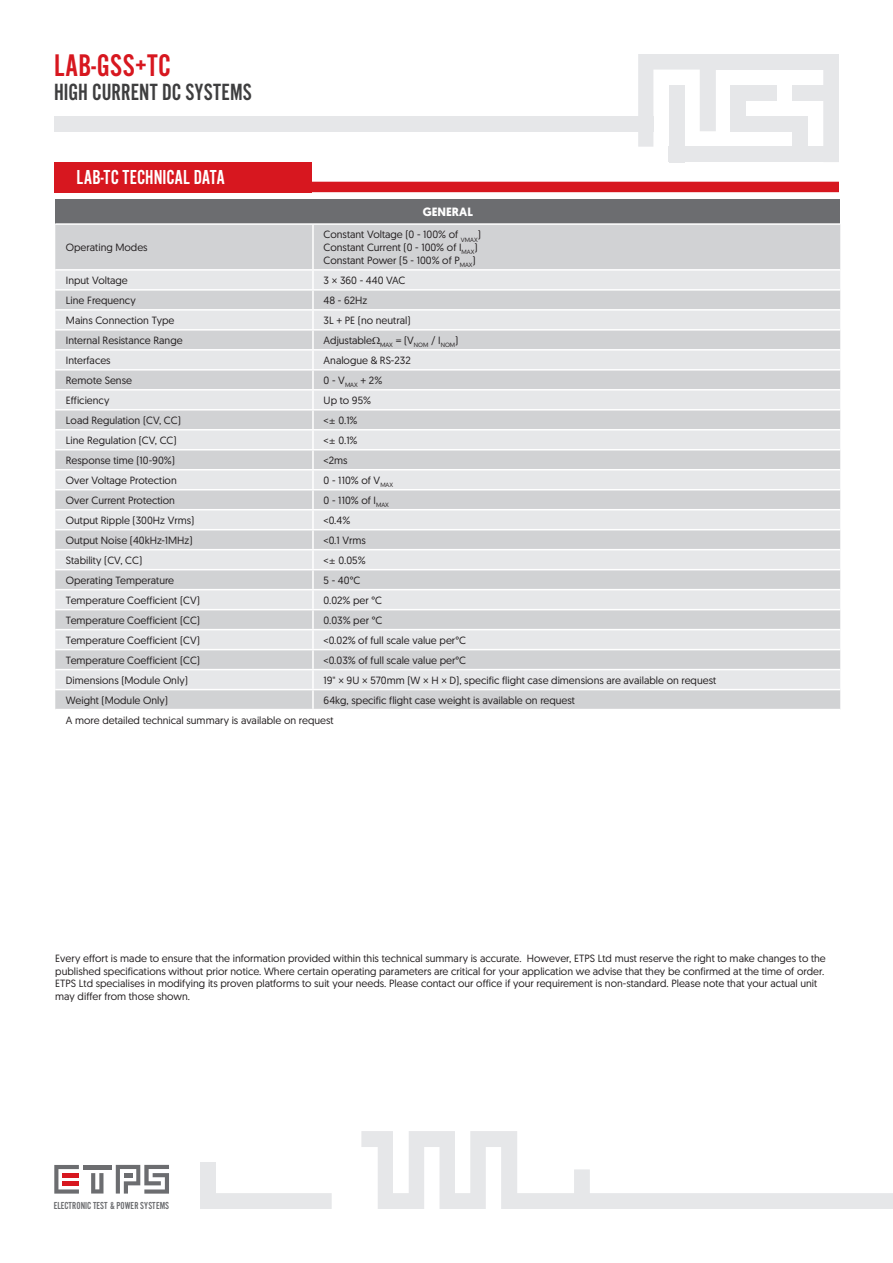
<style>
.page{position:relative;width:893px;height:1263px;background:#fff}
.page>*{position:absolute;margin:0;border:0;box-sizing:border-box;transform-origin:0 0}
.t1{font:32.55px "Alternate Got No 2 D";letter-spacing:.01em;color:#d7171f}
.t2{font:24.3px "Alternate Got No 2 D";color:#3e3e3f}
.t3{font:21px "Alternate Got No 2 D";color:#fff}
.t4{font:700 12px "Geomanist";color:#fff}
.t5{font:10.5px/12.6px "Geomanist";color:#231f20}
.t6{font:10.5px "Alternate Got No 2 D";color:#6c6d70}
.s1{font-family:"Helvetica";font-weight:300}
</style>
<div class="page">
<svg style="left:91px;top:1173px;width:12px;height:20px"></svg>
<svg style="left:54px;top:1165px;width:25px;height:28px"></svg>
<hr style="left:62px;top:1173px;width:17px;height:4px;background:#d7171f">
<hr style="left:62px;top:1181px;width:17px;height:4px;background:#d7171f">
<hr style="left:83px;top:1165px;width:29px;height:4px;background:#6c6d70">
<svg style="left:116px;top:1165px;width:53px;height:28px"></svg>
<div style="left:312px;top:182px;width:527px;height:10px;background:#d7171f"></div>
<div style="left:54px;top:162px;width:258px;height:30px;background:#d7171f"></div>
<div style="left:55px;top:200px;width:785px;height:24px;background:#6c6d70"></div>
<div style="left:55px;top:225px;width:785px;height:484px;background:#d1d2d4"></div>
<svg style="left:55px;top:271px;width:785px;height:418px;background:#dcdddf"></svg>
<hr style="left:312px;top:225px;width:2px;height:44px;background:#fff">
<svg style="left:312px;top:271px;width:2px;height:438px"></svg>
<hr style="left:55px;top:223px;width:258px;height:2px;background:#fff">
<hr style="left:313px;top:223px;width:527px;height:2px;background:#fff">
<hr style="left:55px;top:269px;width:258px;height:2px;background:#fff">
<hr style="left:313px;top:269px;width:527px;height:2px;background:#fff">
<hr style="left:55px;top:289px;width:258px;height:2px;background:#fff">
<hr style="left:313px;top:289px;width:527px;height:2px;background:#fff">
<hr style="left:55px;top:309px;width:258px;height:2px;background:#fff">
<hr style="left:313px;top:309px;width:527px;height:2px;background:#fff">
<hr style="left:55px;top:329px;width:258px;height:2px;background:#fff">
<hr style="left:313px;top:329px;width:527px;height:2px;background:#fff">
<hr style="left:55px;top:349px;width:258px;height:2px;background:#fff">
<hr style="left:313px;top:349px;width:527px;height:2px;background:#fff">
<hr style="left:55px;top:369px;width:258px;height:2px;background:#fff">
<hr style="left:313px;top:369px;width:527px;height:2px;background:#fff">
<hr style="left:55px;top:389px;width:258px;height:1px;background:#fff">
<hr style="left:313px;top:389px;width:527px;height:1px;background:#fff">
<hr style="left:55px;top:409px;width:258px;height:1px;background:#fff">
<hr style="left:313px;top:409px;width:527px;height:1px;background:#fff">
<hr style="left:55px;top:429px;width:258px;height:1px;background:#fff">
<hr style="left:313px;top:429px;width:527px;height:1px;background:#fff">
<hr style="left:55px;top:449px;width:258px;height:1px;background:#fff">
<hr style="left:313px;top:449px;width:527px;height:1px;background:#fff">
<hr style="left:55px;top:469px;width:258px;height:1px;background:#fff">
<hr style="left:313px;top:469px;width:527px;height:1px;background:#fff">
<hr style="left:55px;top:489px;width:258px;height:1px;background:#fff">
<hr style="left:313px;top:489px;width:527px;height:1px;background:#fff">
<hr style="left:55px;top:509px;width:258px;height:1px;background:#fff">
<hr style="left:313px;top:509px;width:527px;height:1px;background:#fff">
<hr style="left:55px;top:529px;width:258px;height:1px;background:#fff">
<hr style="left:313px;top:529px;width:527px;height:1px;background:#fff">
<hr style="left:55px;top:549px;width:258px;height:1px;background:#fff">
<hr style="left:313px;top:549px;width:527px;height:1px;background:#fff">
<hr style="left:55px;top:569px;width:258px;height:1px;background:#fff">
<hr style="left:313px;top:569px;width:527px;height:1px;background:#fff">
<hr style="left:55px;top:589px;width:258px;height:1px;background:#fff">
<hr style="left:313px;top:589px;width:527px;height:1px;background:#fff">
<hr style="left:55px;top:609px;width:258px;height:1px;background:#fff">
<hr style="left:313px;top:609px;width:527px;height:1px;background:#fff">
<hr style="left:55px;top:629px;width:258px;height:1px;background:#fff">
<hr style="left:313px;top:629px;width:527px;height:1px;background:#fff">
<hr style="left:55px;top:649px;width:258px;height:1px;background:#fff">
<hr style="left:313px;top:649px;width:527px;height:1px;background:#fff">
<hr style="left:55px;top:669px;width:258px;height:1px;background:#fff">
<hr style="left:313px;top:669px;width:527px;height:1px;background:#fff">
<hr style="left:55px;top:689px;width:258px;height:1px;background:#fff">
<hr style="left:313px;top:689px;width:527px;height:1px;background:#fff">
<div style="left:730px;top:100px;width:16px;height:16px;background:#e6e7e9"></div>
<div style="left:793px;top:116px;width:15px;height:31px;background:#e6e7e9"></div>
<svg style="left:638px;top:54px;width:78px;height:93px"></svg>
<div style="left:669px;top:85px;width:15px;height:77px;background:#e6e7e9"></div>
<div style="left:823px;top:54px;width:16px;height:108px;background:#e6e7e9"></div>
<div style="left:54px;top:116px;width:599px;height:15px;background:#e6e7e9"></div>
<div style="left:730px;top:85px;width:47px;height:15px;background:#e6e7e9"></div>
<div style="left:792px;top:85px;width:44px;height:15px;background:#e6e7e9"></div>
<div style="left:716px;top:54px;width:123px;height:16px;background:#e6e7e9"></div>
<div style="left:730px;top:116px;width:78px;height:15px;background:#e6e7e9"></div>
<div style="left:669px;top:147px;width:170px;height:15px;background:#e6e7e9"></div>
<div style="left:215px;top:1193px;width:117px;height:16px;background:#e6e7e9"></div>
<div style="left:200px;top:1162px;width:15px;height:47px;background:#e6e7e9"></div>
<svg style="left:361px;top:1131px;width:532px;height:78px"></svg>
<svg style="left:372px;top:337px;width:8px;height:7px"></svg>
<p class="t1" style="left:54px;top:48px;width:118px">LAB-GSS+TC</p>
<p class="t2" style="left:54px;top:79px;width:199px">HIGH CURRENT DC SYSTEMS</p>
<p class="t3" style="left:77px;top:166px;width:150px">LAB-TC TECHNICAL DATA</p>
<p class="t5" style="left:66px;top:241px;width:83px">Operating Modes</p>
<p class="t4" style="left:423px;top:204px;width:52px">GENERAL</p>
<p class="t5" style="left:324px;top:228px;width:159px">Constant Voltage (0 - 100% of <sub>VMAX</sub>)</p>
<p class="t5" style="left:324px;top:241px;width:155px">Constant Current (0 - 100% of I<sub>MAX</sub>)</p>
<p class="t5" style="left:324px;top:253px;width:154px">Constant Power (5 - 100% of P<sub>MAX</sub>)</p>
<p class="t5" style="left:66px;top:273px;width:63px">Input Voltage</p>
<p class="t5" style="left:324px;top:273px;width:83px">3 × 360 - 440 VAC</p>
<p class="t5" style="left:66px;top:293px;width:71px">Line Frequency</p>
<p class="t5" style="left:324px;top:293px;width:45px">48 - 62Hz</p>
<p class="t5" style="left:66px;top:313px;width:110px">Mains Connection Type</p>
<p class="t5" style="left:324px;top:313px;width:88px">3L + PE (no neutral)</p>
<p class="t5" style="left:66px;top:333px;width:118px">Internal Resistance Range</p>
<p class="t5" style="left:324px;top:333px;width:136px">Adjustable <sub>MAX</sub> = (V<sub>NOM</sub> / I<sub>NOM</sub>)</p>
<p class="t5" style="left:66px;top:353px;width:46px">Interfaces</p>
<p class="t5" style="left:324px;top:353px;width:89px">Analogue &amp; RS-232</p>
<p class="t5" style="left:66px;top:373px;width:68px">Remote Sense</p>
<p class="t5" style="left:324px;top:373px;width:60px">0 - V<sub>MAX</sub> + 2%</p>
<p class="t5" style="left:66px;top:393px;width:45px">Efficiency</p>
<p class="t5" style="left:324px;top:393px;width:49px">Up to 95%</p>
<p class="t5" style="left:66px;top:413px;width:116px">Load Regulation (CV, CC)</p>
<p class="t5" style="left:324px;top:413px;width:35px">&lt;<span class="s1">±</span> 0.1%</p>
<p class="t5" style="left:66px;top:433px;width:112px">Line Regulation (CV, CC)</p>
<p class="t5" style="left:324px;top:433px;width:35px">&lt;<span class="s1">±</span> 0.1%</p>
<p class="t5" style="left:66px;top:453px;width:111px">Response time (10-90%)</p>
<p class="t5" style="left:324px;top:453px;width:25px">&lt;2ms</p>
<p class="t5" style="left:66px;top:473px;width:112px">Over Voltage Protection</p>
<p class="t5" style="left:324px;top:473px;width:71px">0 - 110% of V<sub>MAX</sub></p>
<p class="t5" style="left:66px;top:493px;width:111px">Over Current Protection</p>
<p class="t5" style="left:324px;top:493px;width:67px">0 - 110% of I<sub>MAX</sub></p>
<p class="t5" style="left:66px;top:513px;width:130px">Output Ripple (300Hz Vrms)</p>
<p class="t5" style="left:324px;top:513px;width:28px">&lt;0.4%</p>
<p class="t5" style="left:66px;top:533px;width:128px">Output Noise (40kHz-1MHz)</p>
<p class="t5" style="left:324px;top:533px;width:44px">&lt;0.1 Vrms</p>
<p class="t5" style="left:66px;top:553px;width:78px">Stability (CV, CC)</p>
<p class="t5" style="left:324px;top:553px;width:44px">&lt;<span class="s1">±</span> 0.05%</p>
<p class="t5" style="left:66px;top:573px;width:110px">Operating Temperature</p>
<p class="t5" style="left:324px;top:573px;width:38px">5 - 40°C</p>
<p class="t5" style="left:66px;top:593px;width:135px">Temperature Coefficient (CV)</p>
<p class="t5" style="left:324px;top:593px;width:60px">0.02% per °C</p>
<p class="t5" style="left:66px;top:613px;width:136px">Temperature Coefficient (CC)</p>
<p class="t5" style="left:324px;top:613px;width:60px">0.03% per °C</p>
<p class="t5" style="left:66px;top:633px;width:135px">Temperature Coefficient (CV)</p>
<p class="t5" style="left:324px;top:633px;width:144px">&lt;0.02% of full scale value per°C</p>
<p class="t5" style="left:66px;top:653px;width:136px">Temperature Coefficient (CC)</p>
<p class="t5" style="left:324px;top:653px;width:144px">&lt;0.03% of full scale value per°C</p>
<p class="t5" style="left:66px;top:673px;width:123px">Dimensions (Module Only)</p>
<p class="t5" style="left:324px;top:673px;width:394px">19" × 9U × 570mm (W × H × D), specific flight case dimensions are available on request</p>
<p class="t5" style="left:66px;top:693px;width:104px">Weight (Module Only)</p>
<p class="t5" style="left:324px;top:693px;width:253px">64kg, specific flight case weight is available on request</p>
<p class="t5" style="left:66px;top:713px;width:269px">A more detailed technical summary is available on request</p>
<p class="t5" style="left:55px;top:952px;width:772px">Every effort is made to ensure that the information provided within this technical summary is accurate. However, ETPS Ltd must reserve the right to make changes to the published specifications without prior notice. Where certain operating parameters are critical for your application we advise that they be confirmed at the time of order.<br>ETPS Ltd specialises in modifying its proven platforms to suit your needs. Please contact our office if your requirement is non-standard. Please note that your actual unit may differ from those shown.</p>
<p class="t6" style="left:54px;top:1200px;width:117px">ELECTRONIC TEST &amp; POWER SYSTEMS</p>
</div>
